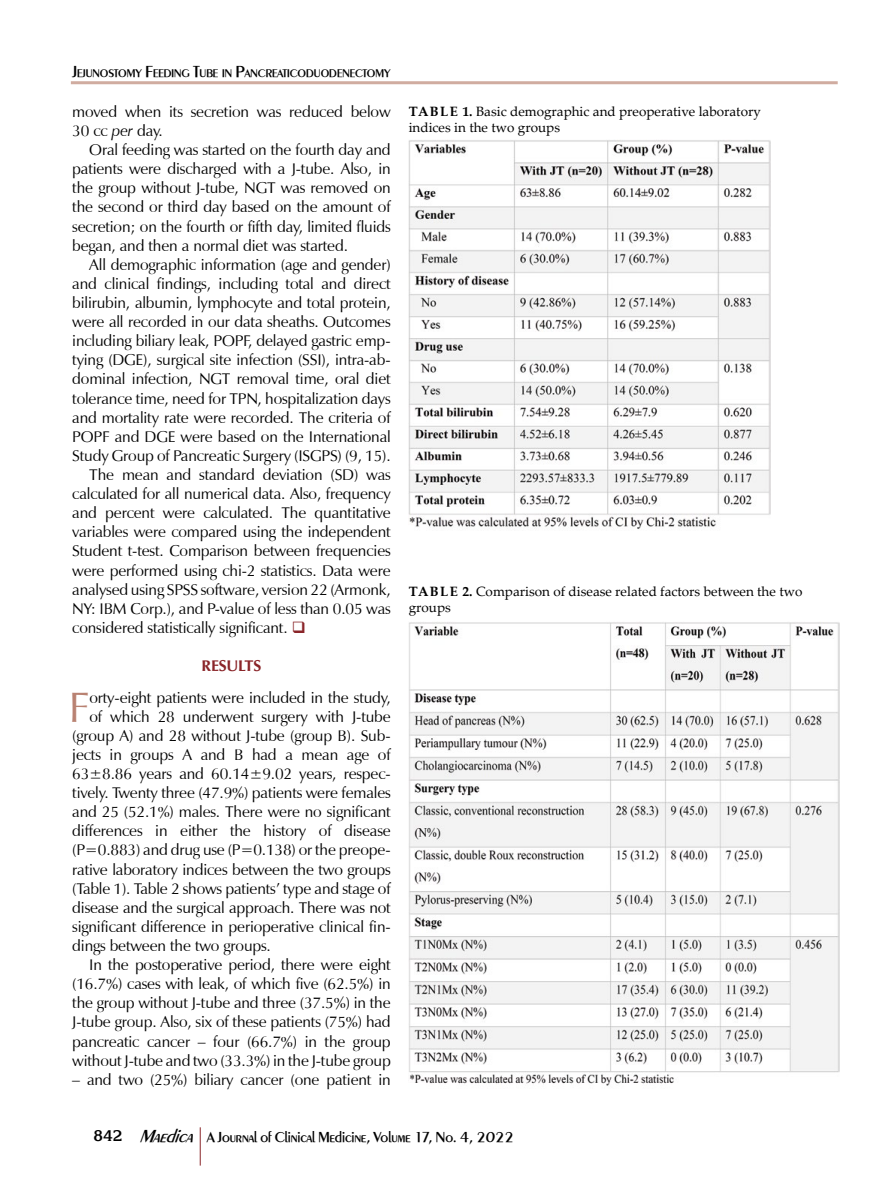
<style>
.page{position:relative;width:893px;height:1191px;background:#fff}
.page>*{position:absolute;margin:0;border:0;box-sizing:border-box;transform-origin:0 0}
.t1{font:43.35px "Z Humanist Normal";color:#b98272}
.t2{font:15.75px/19px "Z Humanist Normal";letter-spacing:-.01em;color:#000}
.t3{font:700 15.75px "Z Humanist";letter-spacing:-.01em;color:#8a2529}
.t4{font:500 15px "Peinaud";letter-spacing:-.005em;color:#000}
.t5{font:13.5px/16.2px "Palatino Linotype";color:#000}
.t6{font:500 11.55px "Peinaud";color:#000}
.s1{font-size:16.5px}
.s2{font-family:"Z Humanist";font-style:italic}
.s3{color:#8a2529}
.s4{font-weight:700}
.s5{font-family:"Korina";font-weight:700}
.s6{font-style:italic;font-size:18px}
</style>
<div class="page">
<hr style="left:71px;top:81px;width:767px;height:3px;background:#d0aca0">
<hr style="left:200px;top:1127px;width:1px;height:38px;background:#8a2529">
<img style="left:409px;top:140px;width:361px;height:389px">
<img style="left:409px;top:622px;width:430px;height:464px">
<p class="t6" style="left:72px;top:66px;width:320px"><span class="s1">J</span>EJUNOSTOMY <span class="s1">F</span>EEDING <span class="s1">T</span>UBE IN <span class="s1">P</span>ANCREATICODUODENECTOMY</p>
<p class="t2" style="left:72px;top:102px;width:320px">moved when its secretion was reduced below<br>30 cc <span class="s2">per</span> day.</p>
<p class="t2" style="left:72px;top:140px;width:320px;text-align:justify;text-indent:17px">Oral feeding was started on the fourth day and patients were discharged with a J-tube. Also, in the group without J-tube, NGT was removed on the second or third day based on the amount of secretion; on the fourth or fifth day, limited fluids began, and then a normal diet was started.</p>
<p class="t2" style="left:89px;top:255px;width:303px">All demographic information (age and gender)</p>
<p class="t2" style="left:72px;top:274px;width:320px">and clinical findings, including total and direct</p>
<p class="t2" style="left:72px;top:293px;width:320px">bilirubin, albumin, lymphocyte and total protein,</p>
<p class="t2" style="left:72px;top:312px;width:320px">were all recorded in our data sheaths. Outcomes</p>
<p class="t2" style="left:72px;top:331px;width:320px">including biliary leak, POPF, delayed gastric emp-</p>
<p class="t2" style="left:72px;top:351px;width:320px">tying (DGE), surgical site infection (SSI), intra-ab-</p>
<p class="t2" style="left:72px;top:370px;width:320px">dominal infection, NGT removal time, oral diet</p>
<p class="t2" style="left:72px;top:389px;width:320px">tolerance time, need for TPN, hospitalization days</p>
<p class="t2" style="left:72px;top:408px;width:320px">and mortality rate were recorded. The criteria of</p>
<p class="t2" style="left:72px;top:427px;width:320px">POPF and DGE were based on the International</p>
<p class="t2" style="left:72px;top:446px;width:320px">Study Group of Pancreatic Surgery (ISGPS) (9, 15).</p>
<p class="t2" style="left:89px;top:465px;width:303px">The mean and standard deviation (SD) was</p>
<p class="t2" style="left:72px;top:484px;width:320px">calculated for all numerical data. Also, frequency</p>
<p class="t2" style="left:72px;top:503px;width:320px">and percent were calculated. The quantitative</p>
<p class="t2" style="left:72px;top:522px;width:320px">variables were compared using the independent</p>
<p class="t2" style="left:72px;top:542px;width:320px">Student t-test. Comparison between frequencies</p>
<p class="t2" style="left:72px;top:561px;width:320px">were performed using chi-2 statistics. Data were</p>
<p class="t2" style="left:72px;top:580px;width:320px">analysed using SPSS software, version 22 (Armonk,</p>
<p class="t2" style="left:72px;top:599px;width:320px">NY: IBM Corp.), and P-value of less than 0.05 was</p>
<p class="t2" style="left:72px;top:618px;width:235px">considered statistically significant. <span class="s3">❑</span></p>
<p class="t3" style="left:202px;top:656px;width:61px">RESULTS</p>
<h1 class="t1" style="left:68px;top:681px;width:23px">F</h1>
<p class="t2" style="left:89px;top:688px;width:303px">orty-eight patients were included in the study,</p>
<p class="t2" style="left:89px;top:707px;width:303px">of which 28 underwent surgery with J-tube</p>
<p class="t2" style="left:72px;top:726px;width:320px">(group A) and 28 without J-tube (group B). Sub-</p>
<p class="t2" style="left:72px;top:745px;width:320px">jects in groups A and B had a mean age of</p>
<p class="t2" style="left:72px;top:764px;width:320px">63±8.86 years and 60.14±9.02 years, respec-</p>
<p class="t2" style="left:72px;top:783px;width:320px">tively. Twenty three (47.9%) patients were females</p>
<p class="t2" style="left:72px;top:802px;width:320px">and 25 (52.1%) males. There were no significant</p>
<p class="t2" style="left:72px;top:821px;width:320px">differences in either the history of disease</p>
<p class="t2" style="left:72px;top:840px;width:319px">(P=0.883) and drug use (P=0.138) or the preope-</p>
<p class="t2" style="left:72px;top:860px;width:320px">rative laboratory indices between the two groups</p>
<p class="t2" style="left:72px;top:879px;width:320px">(Table 1). Table 2 shows patients’ type and stage of</p>
<p class="t2" style="left:72px;top:898px;width:320px">disease and the surgical approach. There was not</p>
<p class="t2" style="left:72px;top:917px;width:319px">significant difference in perioperative clinical fin-</p>
<p class="t2" style="left:72px;top:936px;width:200px">dings between the two groups.</p>
<p class="t2" style="left:89px;top:955px;width:303px">In the postoperative period, there were eight</p>
<p class="t2" style="left:72px;top:974px;width:320px">(16.7%) cases with leak, of which five (62.5%) in</p>
<p class="t2" style="left:72px;top:993px;width:320px">the group without J-tube and three (37.5%) in the</p>
<p class="t2" style="left:72px;top:1012px;width:320px">J-tube group. Also, six of these patients (75%) had</p>
<p class="t2" style="left:72px;top:1032px;width:320px">pancreatic cancer – four (66.7%) in the group</p>
<p class="t2" style="left:72px;top:1051px;width:320px">without J-tube and two (33.3%) in the J-tube group</p>
<p class="t2" style="left:72px;top:1070px;width:320px">– and two (25%) biliary cancer (one patient in</p>
<p class="t5" style="left:409px;top:103px;width:354px"><span class="s4">TABLE 1.</span> Basic demographic and preoperative laboratory indices in the two groups</p>
<p class="t5" style="left:409px;top:582px;width:395px"><span class="s4">TABLE 2.</span> Comparison of disease related factors between the two groups</p>
<p class="t4" style="left:94px;top:1127px;width:422px"><span class="s5">842</span> <span class="s6">Maedica</span> A Journal of Clinical Medicine, Volume 17, No. 4, 2022</p>
</div>
